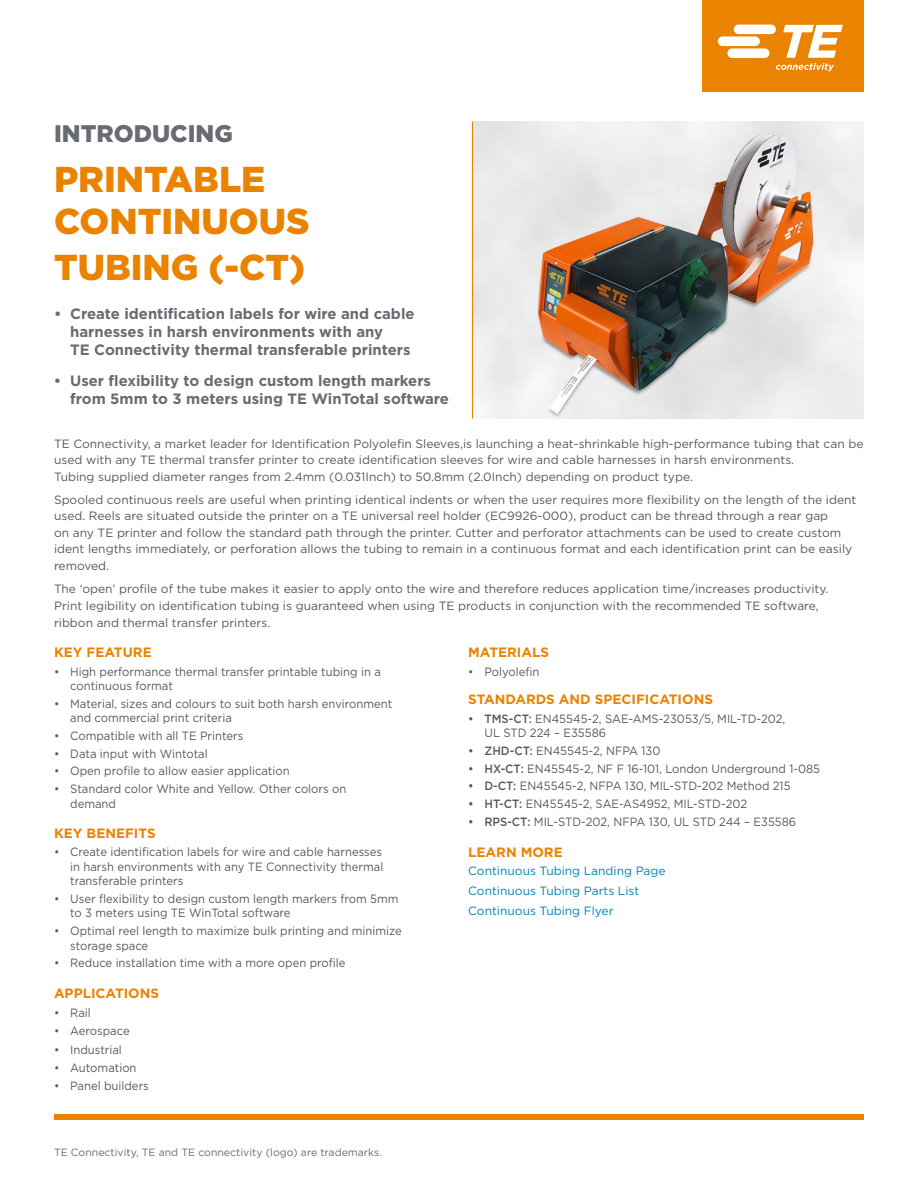
<style>
.page{position:relative;width:918px;height:1188px;background:#fff}
.page>*{position:absolute;margin:0;border:0;box-sizing:border-box;transform-origin:0 0}
.t1{font:900 36px/42.5px "Gotham";color:#e98300}
.t2{font:900 24px "Gotham";color:#696b73}
.t3{font:700 15px/18px "Gotham";color:#696b73}
.t4{font:700 13.5px "Gotham";color:#e98300}
.t5{font:12px/16.5px "Gotham";color:#58595b}
.t6{font:12px/14.4px "Gotham";color:#58595b;scale:.94 1}
.t7{font:12px/20.2px "Gotham";color:#0084b3}
.t8{font:10.5px "Gotham";color:#696b73}
.s1{font-weight:500}
</style>
<div class="page">
<img style="left:473px;top:122px;width:391px;height:296px">
<div style="left:54px;top:1114px;width:810px;height:6px;background:#e98300"></div>
<div style="left:702px;top:0;width:162px;height:91px;background:#e98300"></div>
<svg style="left:718px;top:25px;width:125px;height:46px"></svg>
<hr style="left:472px;top:122px;width:1px;height:296px;background:#e98300">
<h2 class="t2" style="left:54px;top:117px;width:180px">INTRODUCING</h2>
<h1 class="t1" style="left:54px;top:157px;width:257px">PRINTABLE<br>CONTINUOUS</h1>
<h1 class="t1" style="left:54px;top:246px;width:253px">TUBING (-CT)</h1>
<p class="t3" style="left:70px;top:304px;width:346px;text-indent:-16px">• Create identification labels for wire and cable harnesses in harsh environments with any<br>TE Connectivity thermal transferable printers</p>
<p class="t3" style="left:70px;top:372px;width:380px;text-indent:-16px">• User flexibility to design custom length markers from 5mm to 3 meters using TE WinTotal software</p>
<p class="t5" style="left:54px;top:435px;width:811px">TE Connectivity, a market leader for Identification Polyolefin Sleeves,is launching a heat-shrinkable high-performance tubing that can be used with any TE thermal transfer printer to create identification sleeves for wire and cable harnesses in harsh environments.<br>Tubing supplied diameter ranges from 2.4mm (0.031Inch) to 50.8mm (2.0Inch) depending on product type.</p>
<p class="t5" style="left:54px;top:491px;width:804px">Spooled continuous reels are useful when printing identical indents or when the user requires more flexibility on the length of the ident used. Reels are situated outside the printer on a TE universal reel holder (EC9926-000), product can be thread through a rear gap<br>on any TE printer and follow the standard path through the printer. Cutter and perforator attachments can be used to create custom ident lengths immediately, or perforation allows the tubing to remain in a continuous format and each identification print can be easily removed.</p>
<p class="t5" style="left:54px;top:580px;width:776px">The ‘open’ profile of the tube makes it easier to apply onto the wire and therefore reduces application time/increases productivity.<br>Print legibility on identification tubing is guaranteed when using TE products in conjunction with the recommended TE software, ribbon and thermal transfer printers.</p>
<p class="t4" style="left:54px;top:644px;width:99px">KEY FEATURE</p>
<p class="t6" style="left:70px;top:664px;width:332px;text-indent:-16px">• High performance thermal transfer printable tubing in a continuous format</p>
<p class="t6" style="left:70px;top:696px;width:344px;text-indent:-16px">• Material, sizes and colours to suit both harsh environment and commercial print criteria</p>
<p class="t6" style="left:54px;top:728px;width:203px">• Compatible with all TE Printers</p>
<p class="t6" style="left:54px;top:746px;width:165px">• Data input with Wintotal</p>
<p class="t6" style="left:54px;top:764px;width:252px">• Open profile to allow easier application</p>
<p class="t6" style="left:70px;top:782px;width:295px;text-indent:-16px">• Standard color White and Yellow. Other colors on demand</p>
<p class="t4" style="left:54px;top:825px;width:103px">KEY BENEFITS</p>
<p class="t6" style="left:70px;top:845px;width:335px;text-align:justify;text-indent:-16px">• Create identification labels for wire and cable harnesses in harsh environments with any TE Connectivity thermal transferable printers</p>
<p class="t6" style="left:70px;top:891px;width:351px;text-indent:-16px">• User flexibility to design custom length markers from 5mm to 3 meters using TE WinTotal software</p>
<p class="t6" style="left:70px;top:924px;width:354px;text-indent:-16px">• Optimal reel length to maximize bulk printing and minimize storage space</p>
<p class="t6" style="left:54px;top:956px;width:312px">• Reduce installation time with a more open profile</p>
<p class="t4" style="left:54px;top:984px;width:107px">APPLICATIONS</p>
<p class="t6" style="left:54px;top:1005px;width:41px">• Rail</p>
<p class="t6" style="left:54px;top:1024px;width:82px">• Aerospace</p>
<p class="t6" style="left:54px;top:1042px;width:74px">• Industrial</p>
<p class="t6" style="left:54px;top:1060px;width:89px">• Automation</p>
<p class="t6" style="left:54px;top:1079px;width:102px">• Panel builders</p>
<p class="t4" style="left:468px;top:644px;width:82px">MATERIALS</p>
<p class="t6" style="left:468px;top:664px;width:77px">• Polyolefin</p>
<p class="t4" style="left:468px;top:691px;width:246px">STANDARDS AND SPECIFICATIONS</p>
<p class="t6" style="left:484px;top:711px;width:322px;text-indent:-16px"><span class="s1">• TMS-CT:</span> EN45545-2, SAE-AMS-23053/5, MIL-TD-202,<br>UL STD 224 – E35586</p>
<p class="t6" style="left:468px;top:743px;width:206px"><span class="s1">• ZHD-CT:</span> EN45545-2, NFPA 130</p>
<p class="t6" style="left:468px;top:761px;width:376px"><span class="s1">• HX-CT:</span> EN45545-2, NF F 16-101, London Underground 1-085</p>
<p class="t6" style="left:468px;top:779px;width:344px"><span class="s1">• D-CT:</span> EN45545-2, NFPA 130, MIL-STD-202 Method 215</p>
<p class="t6" style="left:468px;top:796px;width:298px"><span class="s1">• HT-CT:</span> EN45545-2, SAE-AS4952, MIL-STD-202</p>
<p class="t6" style="left:468px;top:814px;width:350px"><span class="s1">• RPS-CT:</span> MIL-STD-202, NFPA 130, UL STD 244 – E35586</p>
<p class="t4" style="left:468px;top:843px;width:96px">LEARN MORE</p>
<p class="t7" style="left:468px;top:860px;width:199px">Continuous Tubing Landing Page<br>Continuous Tubing Parts List<br>Continuous Tubing Flyer</p>
<p class="t8" style="left:54px;top:1145px;width:330px">TE Connectivity, TE and TE connectivity (logo) are trademarks.</p>
</div>
